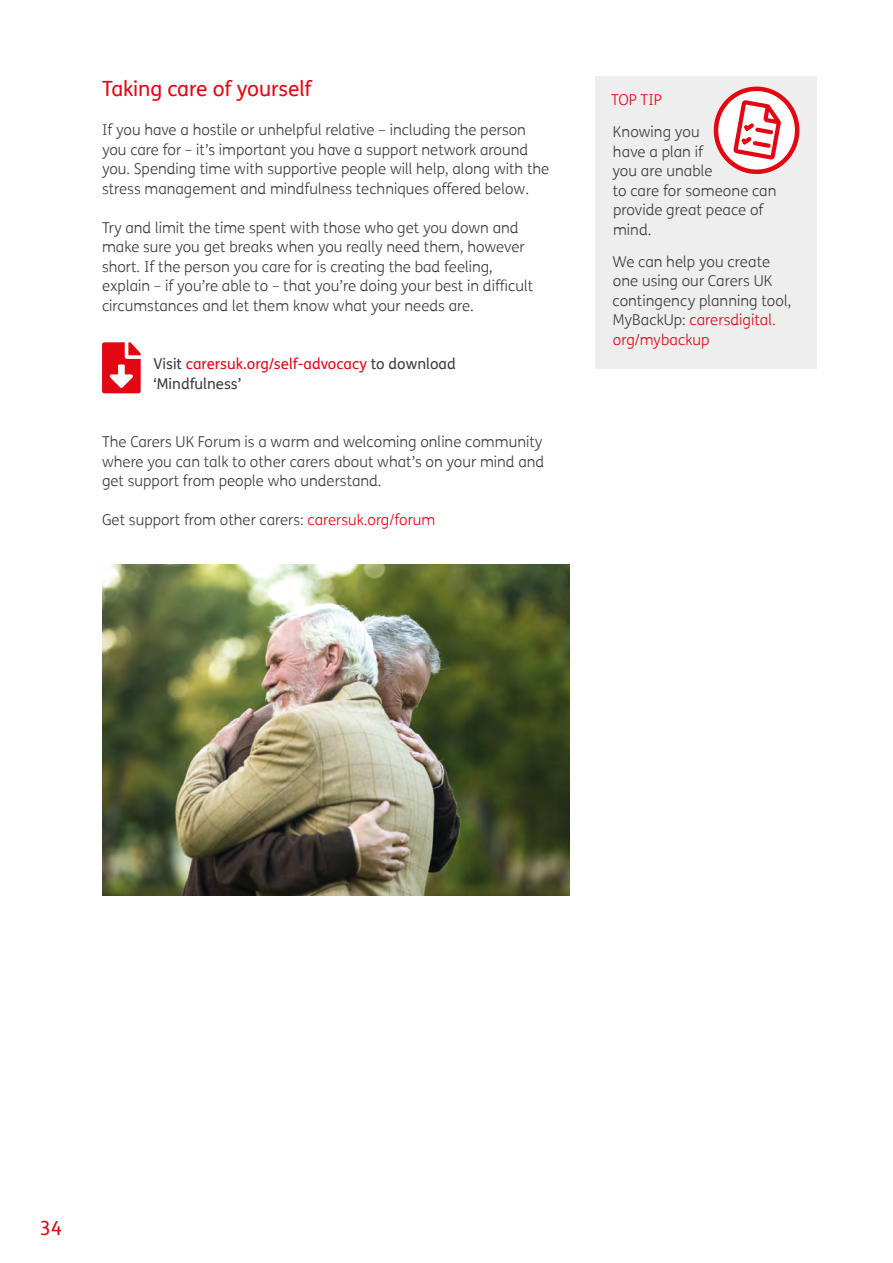
<style>
.page{position:relative;width:893px;height:1263px;background:#fff}
.page>*{position:absolute;margin:0;border:0;box-sizing:border-box;transform-origin:0 0}
.t1{font:21px "FS Me";letter-spacing:-.01em;color:#e30613}
.t2{font:19.5px "FS Me";color:#e30613}
.t3{font:300 15px/19.5px "FS Me";color:#3c3c3b}
.t4{font:15px/19.5px "FS Me";color:#3c3c3b}
.t5{font:300 15px "FS Me";color:#e30613}
.s1{color:#e30613}
</style>
<div class="page">
<img style="left:102px;top:564px;width:468px;height:332px">
<div style="left:595px;top:77px;width:221px;height:292px;background:#eee"></div>
<svg style="left:102px;top:342px;width:39px;height:51px"></svg>
<svg style="left:716px;top:89px;width:81px;height:83px;background:#fad8da"></svg>
<div style="left:714px;top:87px;width:85px;height:87px;border:4px solid #e30613;border-radius:50%"></div>
<svg style="left:733px;top:100px;width:48px;height:60px;background:#f5a8ac"></svg>
<h1 class="t1" style="left:102px;top:74px;width:211px">Taking care of yourself</h1>
<p class="t3" style="left:102px;top:120px;width:449px">If you have a hostile or unhelpful relative – including the person you care for – it’s important you have a support network around you. Spending time with supportive people will help, along with the stress management and mindfulness techniques offered below.</p>
<p class="t3" style="left:102px;top:217px;width:433px">Try and limit the time spent with those who get you down and make sure you get breaks when you really need them, however short. If the person you care for is creating the bad feeling, explain – if you’re able to – that you’re doing your best in difficult circumstances and let them know what your needs are.</p>
<p class="t4" style="left:153px;top:354px;width:304px">Visit <span class="s1">carersuk.org/self-advocacy</span> to download ‘Mindfulness’</p>
<p class="t3" style="left:102px;top:432px;width:444px;text-align:justify">The Carers UK Forum is a warm and welcoming online community where you can talk to other carers about what’s on your mind and get support from people who understand.</p>
<p class="t3" style="left:102px;top:510px;width:335px">Get support from other carers: <span class="s1">carersuk.org/forum</span></p>
<p class="t5" style="left:611px;top:89px;width:52px">TOP TIP</p>
<p class="t3" style="left:612px;top:122px;width:166px">Knowing you<br>have a plan if<br>you are unable<br>to care for someone can provide great peace of mind.</p>
<p class="t3" style="left:612px;top:251px;width:180px">We can help you create one using our Carers UK contingency planning tool,<br>MyBackUp: <span class="s1">carersdigital. org/mybackup</span></p>
<h2 class="t2" style="left:40px;top:1215px;width:24px">34</h2>
</div>
